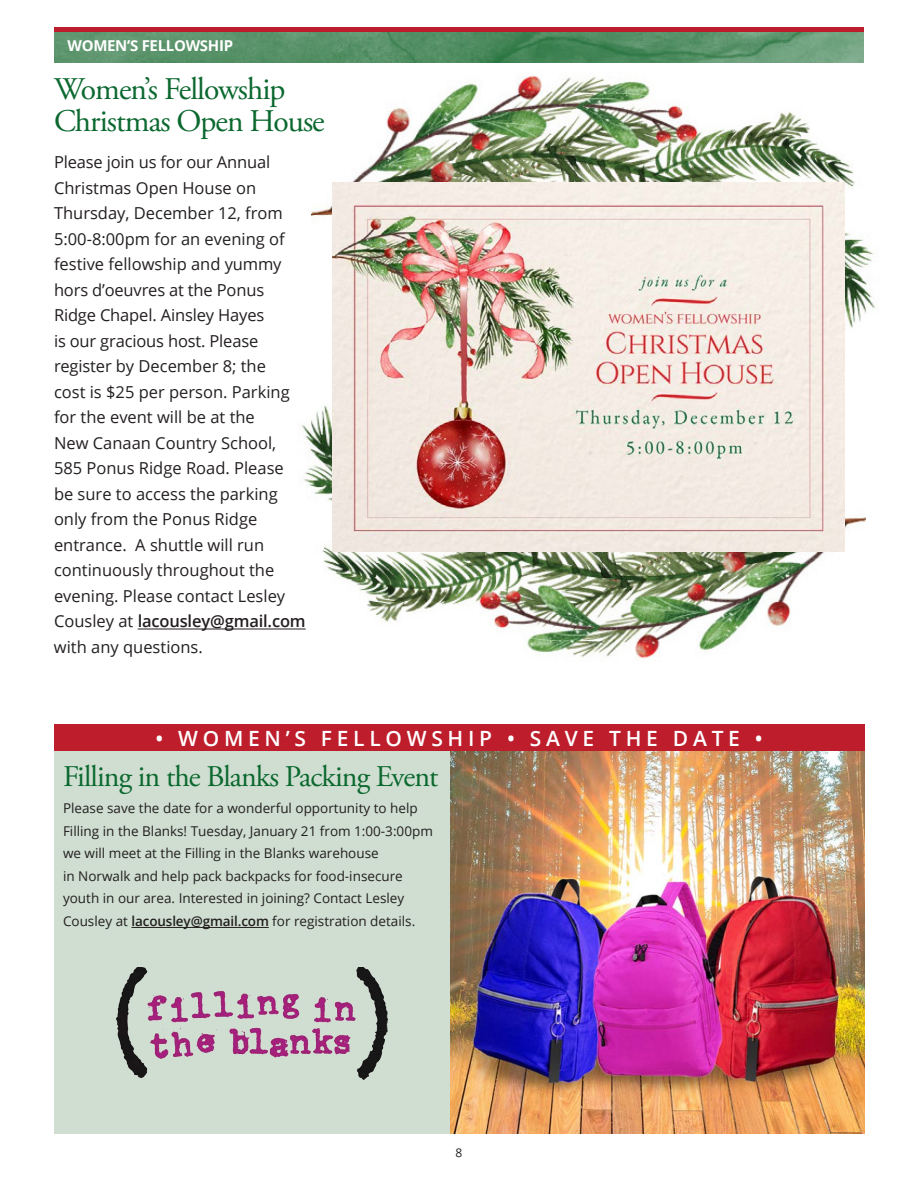
<style>
.page{position:relative;width:918px;height:1188px;background:#fff}
.page>*{position:absolute;margin:0;border:0;box-sizing:border-box;transform-origin:0 0}
._10_NEW_Head{font:31.5px/31.5px "Adobe Garamond Pro";letter-spacing:-.03em;color:#0b682f}
._10_NEW_Head-2{font:30px "Adobe Garamond Pro";letter-spacing:-.03em;color:#0b682f}
._20_Subhead{font:600 21px "Open Sans";letter-spacing:.225em;color:#fff}
._10_NEW_Head-3{font:16.5px/25.5px "Open Sans";color:#231f20}
._00_Section_Title{font:700 15px "Open Sans";letter-spacing:-.02em;color:#fff}
._50_NEW_Body{font:13.5px/22.5px "Open Sans";color:#231f20}
.t1{font:12px "Open Sans";color:#231f20}
.s1{font-weight:600}
</style>
<div class="page">
<img style="left:312px;top:75px;width:563px;height:286px">
<img style="left:450px;top:752px;width:414px;height:382px">
<div style="left:54px;top:752px;width:396px;height:382px;background:#cfded0"></div>
<svg style="left:54px;top:32px;width:810px;height:31px;fill:#579268"></svg>
<hr style="left:131px;top:927px;width:138px;height:1px;background:#231f20">
<div style="left:54px;top:27px;width:810px;height:5px;background:#be1d2c"></div>
<div style="left:54px;top:724px;width:810px;height:28px;background:#be1d2c"></div>
<img style="left:116px;top:968px;width:272px;height:111px">
<img style="left:298px;top:361px;width:568px;height:298px">
<img style="left:332px;top:183px;width:512px;height:369px">
<hr style="left:138px;top:629px;width:168px;height:1px;background:#231f20">
<p class="_00_Section_Title" style="left:68px;top:35px;width:167px">WOMEN’S FELLOWSHIP</p>
<p class="_10_NEW_Head" style="left:54px;top:75px;width:272px">Women’s Fellowship<br>Christmas Open House</p>
<p class="_10_NEW_Head-3" style="left:54px;top:149px;width:253px">Please join us for our Annual<br>Christmas Open House on<br>Thursday, December 12, from<br>5:00-8:00pm for an evening of festive fellowship and yummy hors d’oeuvres at the Ponus<br>Ridge Chapel. Ainsley Hayes<br>is our gracious host. Please register by December 8; the<br>cost is $25 per person. Parking for the event will be at the<br>New Canaan Country School,<br>585 Ponus Ridge Road. Please be sure to access the parking only from the Ponus Ridge entrance. A shuttle will run continuously throughout the evening. Please contact Lesley<br>Cousley at <span class="s1">lacousley@gmail.com </span>with any questions.</p>
<p class="_20_Subhead" style="left:155px;top:724px;width:609px">• WOMEN’S FELLOWSHIP • SAVE THE DATE •</p>
<p class="_10_NEW_Head-2" style="left:63px;top:759px;width:377px">Filling in the Blanks Packing Event</p>
<p class="_50_NEW_Body" style="left:63px;top:797px;width:371px">Please save the date for a wonderful opportunity to help Filling in the Blanks! Tuesday, January 21 from 1:00-3:00pm we will meet at the Filling in the Blanks warehouse<br>in Norwalk and help pack backpacks for food-insecure youth in our area. Interested in joining? Contact Lesley Cousley at <span class="s1">lacousley@gmail.com</span> for registration details.</p>
<p class="t1" style="left:456px;top:1144px;width:8px">8</p>
</div>
